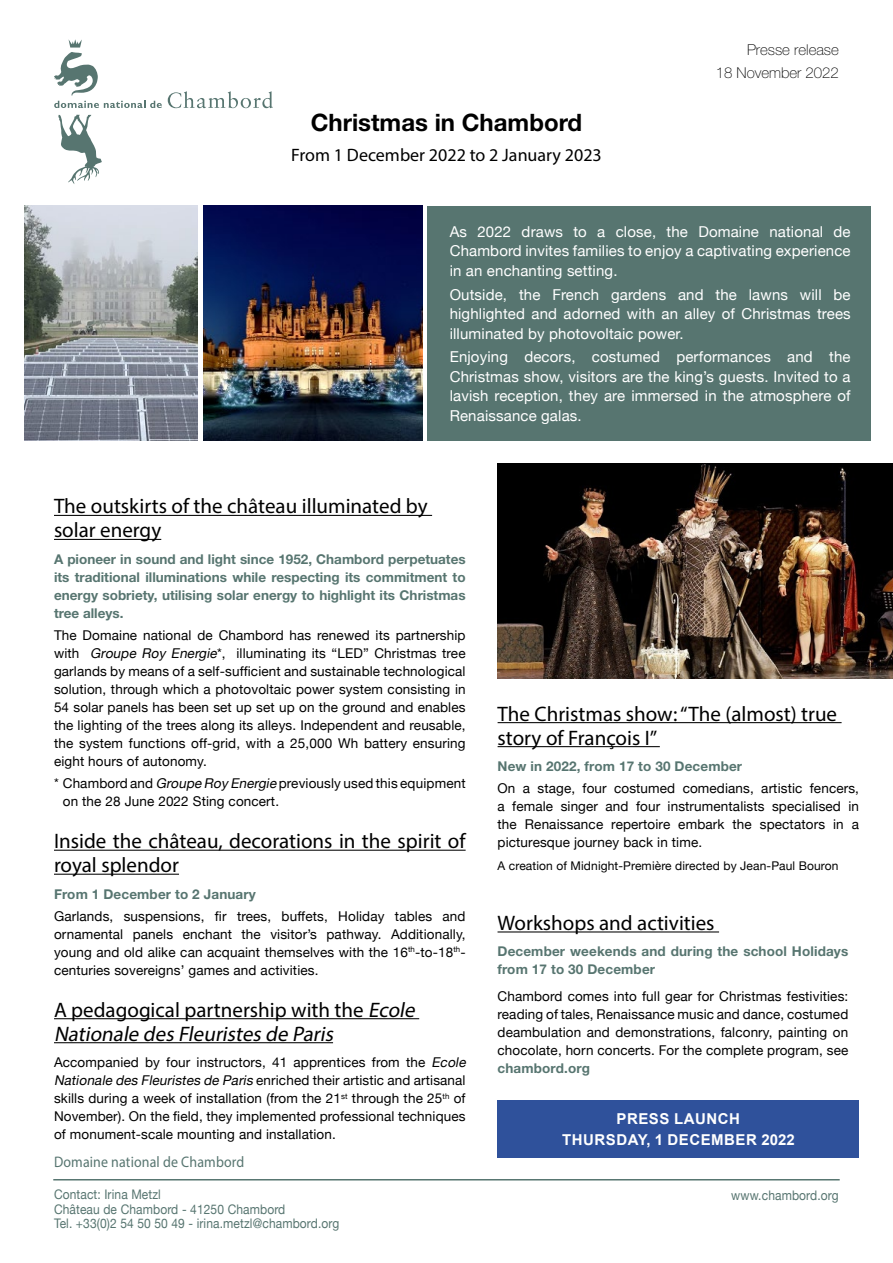
<style>
.page{position:relative;width:893px;height:1263px;background:#fff}
.page>*{position:absolute;margin:0;border:0;box-sizing:border-box;transform-origin:0 0}
.t1{font:700 24px "Helvetica Neue LT Std";color:#000}
.t2{font:21px/24px "Myriad Pro";color:#000}
.t3{font:italic 21px/24px "Myriad Pro";color:#000}
.t4{font:18px "Myriad Pro";color:#000}
.t5{font:15.3px "Myriad Pro";letter-spacing:.01em;color:#577570;scale:.91 1}
.t6{font:15px/19.5px "Helvetica Neue";letter-spacing:.01em;color:#fff;text-align:justify}
.t7{font:700 15px/21px "Arial";letter-spacing:.035em;color:#fff;text-align:center}
.t8{font:100 15px/22.2px "Helvetica Neue LT Std";color:#000;text-align:right}
.t9{font:13.5px/18px "Helvetica Neue";letter-spacing:.01em;color:#000;text-align:justify}
.t10{font:700 13.5px/18px "Helvetica Neue LT Std";letter-spacing:.01em;color:#577570;text-align:justify}
.t11{font:13.2px/14.4px "Helvetica Neue";letter-spacing:.01em;color:#577570;scale:.91 1}
.t12{font:12px "Helvetica Neue";letter-spacing:.01em;color:#000}
.s1{font-style:italic}
.s2{font-style:normal}
</style>
<div class="page">
<hr style="left:53px;top:1179px;width:787px;height:1px;background:#577570">
<svg style="left:168px;top:91px;width:105px;height:17px"></svg>
<svg style="left:54px;top:39px;width:108px;height:145px"></svg>
<hr style="left:54px;top:515px;width:378px;height:1px;background:#000">
<hr style="left:54px;top:539px;width:107px;height:1px;background:#000">
<hr style="left:54px;top:850px;width:412px;height:1px;background:#000">
<hr style="left:54px;top:874px;width:125px;height:1px;background:#000">
<hr style="left:54px;top:1018px;width:365px;height:1px;background:#000">
<hr style="left:54px;top:1042px;width:279px;height:1px;background:#000">
<div style="left:427px;top:206px;width:444px;height:234px;background:#577570"></div>
<img style="left:203px;top:206px;width:219px;height:234px">
<div style="left:498px;top:1101px;width:361px;height:57px;background:#2f519b"></div>
<img style="left:25px;top:206px;width:172px;height:234px">
<hr style="left:498px;top:722px;width:344px;height:1px;background:#000">
<hr style="left:498px;top:746px;width:162px;height:1px;background:#000">
<img style="left:497px;top:464px;width:396px;height:214px">
<hr style="left:497px;top:931px;width:222px;height:1px;background:#000">
<h1 class="t1" style="left:311px;top:107px;width:273px">Christmas in Chambord</h1>
<h3 class="t4" style="left:291px;top:144px;width:312px">From 1 December 2022 to 2 January 2023</h3>
<p class="t8" style="left:716px;top:39px;width:125px">Presse release<br>18 November 2022</p>
<p class="t6" style="left:450px;top:222px;width:402px">As 2022 draws to a close, the Domaine national de Chambord invites families to enjoy a captivating experience in an enchanting setting.</p>
<p class="t6" style="left:450px;top:284px;width:403px">Outside, the French gardens and the lawns will be highlighted and adorned with an alley of Christmas trees illuminated by photovoltaic power.</p>
<p class="t6" style="left:450px;top:347px;width:402px">Enjoying decors, costumed performances and the Christmas show, visitors are the king’s guests. Invited to a lavish reception, they are immersed in the atmosphere of Renaissance galas.</p>
<h2 class="t2" style="left:54px;top:494px;width:375px">The outskirts of the château illuminated by solar energy</h2>
<p class="t10" style="left:54px;top:550px;width:413px">A pioneer in sound and light since 1952, Chambord perpetuates its traditional illuminations while respecting its commitment to energy sobriety, utilising solar energy to highlight its Christmas tree alleys.</p>
<p class="t9" style="left:54px;top:626px;width:413px">The Domaine national de Chambord has renewed its partnership with <span class="s1">Groupe Roy Energie</span>*, illuminating its “LED” Christmas tree garlands by means of a self-sufficient and sustainable technological solution, through which a photovoltaic power system consisting in 54 solar panels has been set up set up on the ground and enables the lighting of the trees along its alleys. Independent and reusable, the system functions off-grid, with a 25,000 Wh battery ensuring eight hours of autonomy.</p>
<p class="t9" style="left:63px;top:774px;width:404px;text-indent:-9px">* Chambord and <span class="s1">Groupe Roy Energie</span> previously used this equipment on the 28 June 2022 Sting concert.</p>
<h2 class="t2" style="left:54px;top:829px;width:413px">Inside the château, decorations in the spirit of royal splendor</h2>
<p class="t10" style="left:54px;top:884px;width:203px">From 1 December to 2 January</p>
<p class="t9" style="left:54px;top:907px;width:413px">Garlands, suspensions, fir trees, buffets, Holiday tables and ornamental panels enchant the visitor’s pathway. Additionally, young and old alike can acquaint themselves with the 16<sup>th</sup>-to-18<sup>th&shy;</sup>centuries sovereigns’ games and activities.</p>
<h2 class="t3" style="left:54px;top:997px;width:367px"><span class="s2">A pedagogical partnership with the</span> Ecole<br>Nationale des Fleuristes de Paris</h2>
<p class="t9" style="left:54px;top:1053px;width:416px;text-align:left">Accompanied by four instructors, 41 apprentices from the <span class="s1">Ecole Nationale des Fleuristes de Paris</span> enriched their artistic and artisanal skills during a week of installation (from the 21<sup>st</sup> through the 25<sup>th</sup> of November). On the field, they implemented professional techniques of monument-scale mounting and installation.</p>
<h2 class="t2" style="left:498px;top:701px;width:341px">The Christmas show: “The (almost) true story of François I”</h2>
<p class="t10" style="left:498px;top:757px;width:246px">New in 2022, from 17 to 30 December</p>
<p class="t9" style="left:498px;top:779px;width:363px">On a stage, four costumed comedians, artistic fencers, a female singer and four instrumentalists specialised in the Renaissance repertoire embark the spectators in a picturesque journey back in time.</p>
<p class="t12" style="left:498px;top:858px;width:342px">A creation of Midnight-Première directed by Jean-Paul Bouron</p>
<h2 class="t2" style="left:497px;top:910px;width:219px">Workshops and activities</h2>
<p class="t10" style="left:497px;top:942px;width:352px">December weekends and during the school Holidays from 17 to 30 December</p>
<p class="t9" style="left:497px;top:987px;width:352px">Chambord comes into full gear for Christmas festivities: reading of tales, Renaissance music and dance, costumed deambulation and demonstrations, falconry, painting on chocolate, horn concerts. For the complete program, see</p>
<p class="t10" style="left:497px;top:1059px;width:94px">chambord.org</p>
<p class="t7" style="left:562px;top:1109px;width:234px">PRESS LAUNCH<br>THURSDAY, 1 DECEMBER 2022</p>
<p class="t5" style="left:54px;top:1152px;width:211px">Domaine national de Chambord</p>
<p class="t11" style="left:54px;top:1187px;width:315px">Contact: Irina Metzl<br>Château de Chambord - 41250 Chambord<br>Tel. +33(0)2 54 50 50 49 - irina.metzl@chambord.org</p>
<p class="t11" style="left:731px;top:1188px;width:119px">www.chambord.org</p>
</div>
